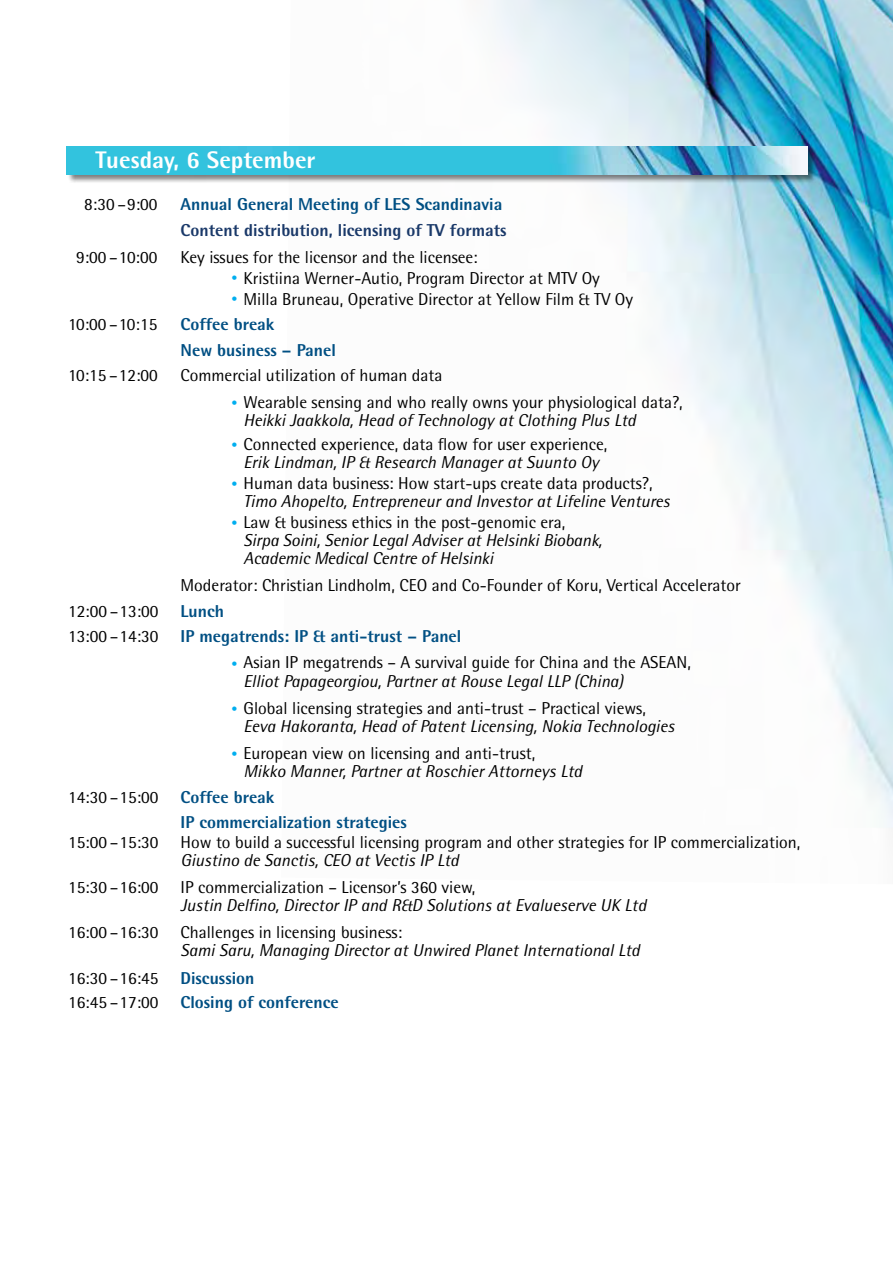
<style>
.page{position:relative;width:893px;height:1263px;background:#fff}
.page>*{position:absolute;margin:0;border:0;box-sizing:border-box;transform-origin:0 0}
.t1{font:800 24px "Rotis Semi Sans";color:#fff}
.t2{font:17.25px/18px "Rotis Semi Sans";color:#000}
.t3{font:italic 17.25px/18px "Rotis Semi Sans";color:#000}
.t4{font:800 17.25px/25.5px "Rotis Semi Sans";color:#004f83}
.t5{font:800 17.25px "Rotis Semi Sans";color:#1a3969}
.s1{font-size:12px;color:#00aeef}
.s2{font-style:italic}
.s3{font-style:normal;font-size:12px;color:#00aeef}
.s4{font-style:normal}
</style>
<div class="page">
<img style="left:281px;top:0;width:612px;height:829px">
<div style="left:67px;top:147px;width:750px;height:37px;background:#000;opacity:.5"></div>
<img style="left:67px;top:147px;width:741px;height:28px">
<h1 class="t1" style="left:96px;top:145px;width:221px">Tuesday, 6 September</h1>
<p class="t2" style="left:84px;top:195px;width:75px">8:30 – 9:00</p>
<p class="t4" style="left:181px;top:191px;width:323px">Annual General Meeting of LES Scandinavia</p>
<p class="t5" style="left:181px;top:219px;width:328px">Content distribution, licensing of TV formats</p>
<p class="t2" style="left:76px;top:248px;width:83px">9:00 – 10:00</p>
<p class="t2" style="left:181px;top:248px;width:299px">Key issues for the licensor and the licensee:</p>
<p class="t2" style="left:232px;top:269px;width:370px"><span class="s1">•</span> Kristiina Werner-Autio, Program Director at MTV Oy</p>
<p class="t2" style="left:232px;top:290px;width:403px"><span class="s1">•</span> Milla Bruneau, Operative Director at Yellow Film &amp; TV Oy</p>
<p class="t2" style="left:68px;top:315px;width:91px">10:00 – 10:15</p>
<p class="t4" style="left:181px;top:311px;width:157px">Coffee break<br>New business – Panel</p>
<p class="t2" style="left:68px;top:366px;width:91px">10:15 – 12:00</p>
<p class="t2" style="left:181px;top:366px;width:263px">Commercial utilization of human data</p>
<p class="t2" style="left:244px;top:393px;width:441px;text-indent:-12px"><span class="s1">•</span> Wearable sensing and who really owns your physiological data?,<br><span class="s2">Heikki Jaakkola, Head of Technology at Clothing Plus Ltd</span></p>
<p class="t2" style="left:232px;top:435px;width:377px;text-align:center"><span class="s1">•</span> Connected experience, data flow for user experience,<br><span class="s2">Erik Lindman, IP &amp; Research Manager at Suunto Oy</span></p>
<p class="t3" style="left:244px;top:474px;width:428px;text-indent:-12px"><span class="s3">•</span> <span class="s4">Human data business: How start-ups create data products?,<br></span>Timo Ahopelto, Entrepreneur and Investor at Lifeline Ventures</p>
<p class="t3" style="left:244px;top:513px;width:360px;text-indent:-12px"><span class="s3">•</span> <span class="s4">Law &amp; business ethics in the post-genomic era,<br></span>Sirpa Soini, Senior Legal Adviser at Helsinki Biobank,<br>Academic Medical Centre of Helsinki</p>
<p class="t2" style="left:181px;top:576px;width:562px">Moderator: Christian Lindholm, CEO and Co-Founder of Koru, Vertical Accelerator</p>
<p class="t2" style="left:68px;top:602px;width:92px">12:00 – 13:00</p>
<p class="t4" style="left:181px;top:598px;width:45px">Lunch</p>
<p class="t2" style="left:68px;top:627px;width:92px">13:00 – 14:30</p>
<p class="t4" style="left:181px;top:623px;width:282px">IP megatrends: IP &amp; anti-trust – Panel</p>
<p class="t2" style="left:244px;top:652px;width:449px;line-height:19.5px;text-indent:-12px"><span class="s1">•</span> Asian IP megatrends – A survival guide for China and the ASEAN,<br><span class="s2">Elliot Papageorgiou, Partner at Rouse Legal LLP (China)</span></p>
<p class="t2" style="left:244px;top:699px;width:432px;text-indent:-12px"><span class="s1">•</span> Global licensing strategies and anti-trust – Practical views,<br><span class="s2">Eeva Hakoranta, Head of Patent Licensing, Nokia Technologies</span></p>
<p class="t3" style="left:244px;top:744px;width:340px;text-indent:-12px"><span class="s3">•</span> <span class="s4">European view on licensing and anti-trust,<br></span>Mikko Manner, Partner at Roschier Attorneys Ltd</p>
<p class="t2" style="left:68px;top:788px;width:92px">14:30 – 15:00</p>
<p class="t4" style="left:181px;top:784px;width:228px">Coffee break<br>IP commercialization strategies</p>
<p class="t2" style="left:68px;top:833px;width:92px">15:00 – 15:30</p>
<p class="t2" style="left:181px;top:833px;width:621px">How to build a successful licensing program and other strategies for IP commercialization,</p>
<p class="t3" style="left:181px;top:851px;width:280px">Giustino de Sanctis, CEO at Vectis IP Ltd</p>
<p class="t2" style="left:68px;top:878px;width:92px">15:30 – 16:00</p>
<p class="t2" style="left:181px;top:878px;width:296px">IP commercialization – Licensor’s 360 view,</p>
<p class="t3" style="left:181px;top:896px;width:467px">Justin Delfino, Director IP and R&amp;D Solutions at Evalueserve UK Ltd</p>
<p class="t2" style="left:68px;top:923px;width:92px">16:00 – 16:30</p>
<p class="t2" style="left:181px;top:923px;width:223px">Challenges in licensing business:</p>
<p class="t3" style="left:181px;top:941px;width:461px">Sami Saru, Managing Director at Unwired Planet International Ltd</p>
<p class="t2" style="left:68px;top:969px;width:92px">16:30 – 16:45</p>
<p class="t4" style="left:181px;top:965px;width:75px">Discussion</p>
<p class="t2" style="left:68px;top:993px;width:92px">16:45 – 17:00</p>
<p class="t4" style="left:181px;top:989px;width:160px">Closing of conference</p>
</div>
